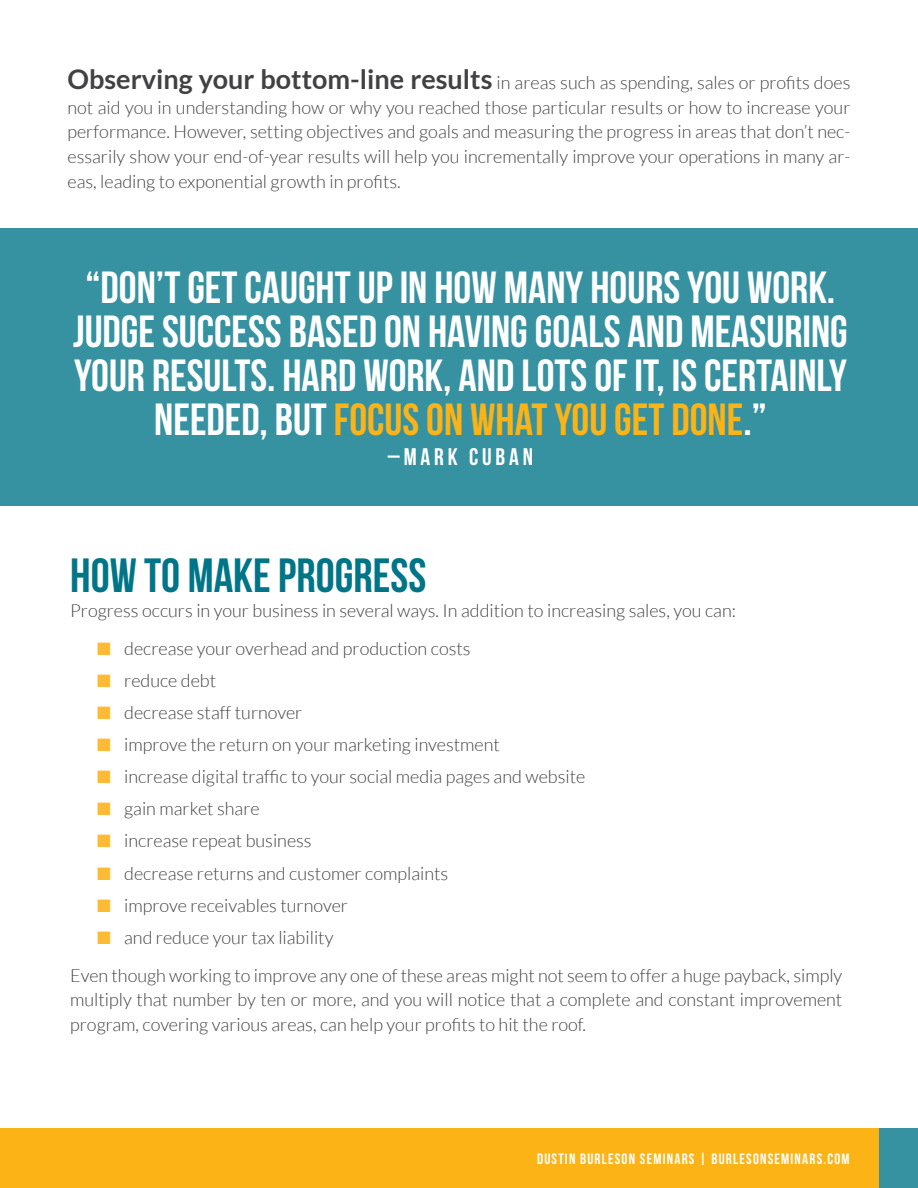
<style>
.page{position:relative;width:918px;height:1188px;background:#fff}
.page>*{position:absolute;margin:0;border:0;box-sizing:border-box;transform-origin:0 0}
.t1{font:700 48px "Bebas Neue";color:#007588}
.t2{font:700 45px/43.8px "Bebas Neue";color:#fff;text-align:center}
.t3{font:700 24px "Bebas Neue";letter-spacing:.16em;color:#fff}
.t4{font:300 18px/24.6px "Lato";color:#414042}
.t5{font:700 15px "Bebas Neue";letter-spacing:.08em;color:#fff}
.s1{font-weight:700;font-size:27px}
.s2{color:#fcb316}
.s3{color:#fdba33}
</style>
<div class="page">
<div style="left:0;top:1128px;width:918px;height:60px;background:#fcb316"></div>
<div style="left:880px;top:1128px;width:38px;height:60px;background:#3692a1"></div>
<div style="left:0;top:228px;width:918px;height:278px;background:#3692a1"></div>
<p class="t4" style="left:68px;top:71px;width:785px;text-align:justify"><span class="s1">Observing your bottom-line results</span> in areas such as spending, sales or profits does not aid you in understanding how or why you reached those particular results or how to increase your performance. However, setting objectives and goals and measuring the progress in areas that don’t nec&shy;essarily show your end-of-year results will help you incrementally improve your operations in many ar&shy;eas, leading to exponential growth in profits.</p>
<h2 class="t2" style="left:73px;top:265px;width:776px">“DON’T GET CAUGHT UP IN HOW MANY HOURS YOU WORK.<br>JUDGE SUCCESS BASED ON HAVING GOALS AND MEASURING YOUR RESULTS. HARD WORK, AND LOTS OF IT, IS CERTAINLY NEEDED, BUT <span class="s2">FOCUS ON WHAT YOU GET DONE</span>.”</h2>
<h3 class="t3" style="left:388px;top:444px;width:147px">–MARK CUBAN</h3>
<h1 class="t1" style="left:70px;top:549px;width:358px">HOW TO MAKE PROGRESS</h1>
<p class="t4" style="left:70px;top:598px;width:667px">Progress occurs in your business in several ways. In addition to increasing sales, you can:</p>
<p class="t4" style="left:97px;top:636px;width:375px"><span class="s3">■</span> decrease your overhead and production costs</p>
<p class="t4" style="left:97px;top:668px;width:121px"><span class="s3">■</span> reduce debt</p>
<p class="t4" style="left:97px;top:700px;width:207px"><span class="s3">■</span> decrease staff turnover</p>
<p class="t4" style="left:97px;top:733px;width:404px"><span class="s3">■</span> improve the return on your marketing investment</p>
<p class="t4" style="left:97px;top:765px;width:490px"><span class="s3">■</span> increase digital traffic to your social media pages and website</p>
<p class="t4" style="left:97px;top:797px;width:164px"><span class="s3">■</span> gain market share</p>
<p class="t4" style="left:97px;top:829px;width:216px"><span class="s3">■</span> increase repeat business</p>
<p class="t4" style="left:97px;top:861px;width:353px"><span class="s3">■</span> decrease returns and customer complaints</p>
<p class="t4" style="left:97px;top:893px;width:252px"><span class="s3">■</span> improve receivables turnover</p>
<p class="t4" style="left:70px;top:918px;width:774px;line-height:38.1px;text-indent:27px"><span class="s3">■</span> and reduce your tax liability<br>Even though working to improve any one of these areas might not seem to offer a huge payback, simply</p>
<p class="t4" style="left:70px;top:988px;width:774px">multiply that number by ten or more, and you will notice that a complete and constant improvement program, covering various areas, can help your profits to hit the roof.</p>
<p class="t5" style="left:537px;top:1150px;width:314px">DUSTIN BURLESON SEMINARS | BURLESONSEMINARS.COM</p>
</div>
